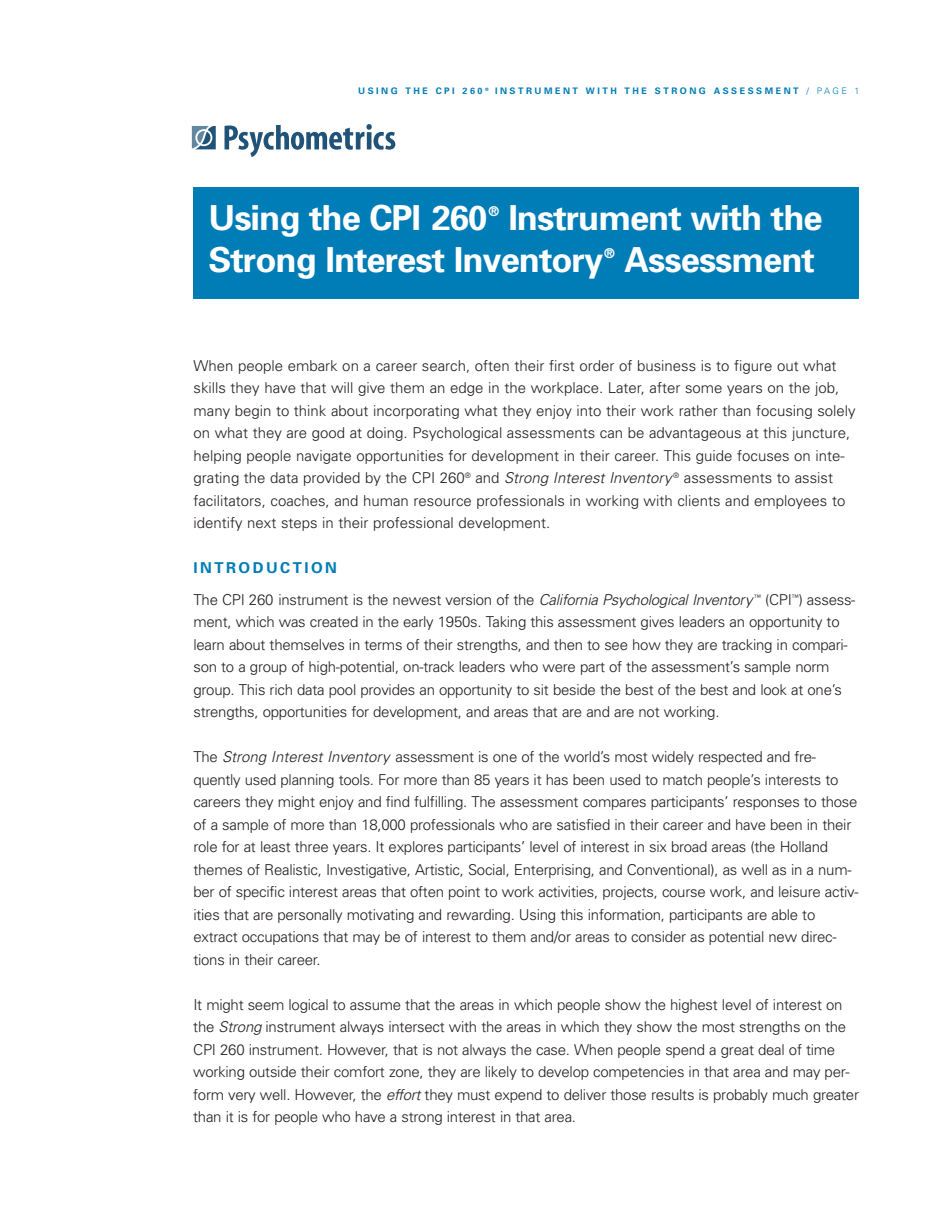
<style>
.page{position:relative;width:945px;height:1215px;background:#fff}
.page>*{position:absolute;margin:0;border:0;box-sizing:border-box;transform-origin:0 0}
.t1{font:700 34.5px/42px "Univers";letter-spacing:-.03em;color:#fff}
.t2{font:300 15px/22.5px "Univers";letter-spacing:-.015em;color:#231f20}
.t3{font:700 13.5px "Univers";color:#fff}
.t4{font:700 9px "Univers";letter-spacing:.28em;color:#007cb6}
.s1{font-weight:300}
.s2{font-style:italic}
.s3{font-weight:700;color:#007cb6}
</style>
<div class="page">
<div style="left:194px;top:188px;width:666px;height:111px;background:#007cb6"></div>
<svg style="left:225px;top:124px;width:170px;height:33px"></svg>
<svg style="left:192px;top:126px;width:24px;height:23px"></svg>
<p class="t4" style="left:358px;top:88px;width:503px">USING THE CPI 260 <sup>®</sup> INSTRUMENT WITH THE STRONG ASSESSMENT <span class="s1">/ PAGE 1</span></p>
<h1 class="t1" style="left:208px;top:200px;width:280px">Using the CPI 260</h1>
<p class="t3" style="left:488px;top:206px;width:12px">®</p>
<h1 class="t1" style="left:208px;top:200px;width:616px;text-indent:300px">Instrument with the<br>Strong Interest Inventory</h1>
<p class="t3" style="left:604px;top:248px;width:12px">®</p>
<h1 class="t1" style="left:624px;top:242px;width:192px">Assessment</h1>
<p class="t2" style="left:193px;top:356px;width:664px">When people embark on a career search, often their first order of business is to figure out what skills they have that will give them an edge in the workplace. Later, after some years on the job, many begin to think about incorporating what they enjoy into their work rather than focusing solely on what they are good at doing. Psychological assessments can be advantageous at this juncture, helping people navigate opportunities for development in their career. This guide focuses on inte&shy;grating the data provided by the CPI 260<sup>®</sup> and <span class="s2">Strong Interest Inventory</span> <sup>®</sup> assessments to assist facilitators, coaches, and human resource professionals in working with clients and employees to identify next steps in their professional development.</p>
<p class="t2" style="left:193px;top:554px;width:663px;line-height:31.5px"><span class="s3">INTRODUCTION<br></span>The CPI 260 instrument is the newest version of the <span class="s2">California Psychological Inventory</span> <sup>™</sup> (CPI<sup>™</sup>) assess-</p>
<p class="t2" style="left:193px;top:612px;width:656px">ment, which was created in the early 1950s. Taking this assessment gives leaders an opportunity to learn about themselves in terms of their strengths, and then to see how they are tracking in compari&shy;son to a group of high-potential, on-track leaders who were part of the assessment’s sample norm group. This rich data pool provides an opportunity to sit beside the best of the best and look at one’s strengths, opportunities for development, and areas that are and are not working.</p>
<p class="t2" style="left:193px;top:747px;width:667px">The <span class="s2">Strong Interest Inventory</span> assessment is one of the world’s most widely respected and fre&shy;quently used planning tools. For more than 85 years it has been used to match people’s interests to careers they might enjoy and find fulfilling. The assessment compares participants’ responses to those of a sample of more than 18,000 professionals who are satisfied in their career and have been in their role for at least three years. It explores participants’ level of interest in six broad areas (the Holland themes of Realistic, Investigative, Artistic, Social, Enterprising, and Conventional), as well as in a num&shy;ber of specific interest areas that often point to work activities, projects, course work, and leisure activ&shy;ities that are personally motivating and rewarding. Using this information, participants are able to extract occupations that may be of interest to them and/or areas to consider as potential new direc&shy;tions in their career.</p>
<p class="t2" style="left:193px;top:995px;width:667px">It might seem logical to assume that the areas in which people show the highest level of interest on the <span class="s2">Strong</span> instrument always intersect with the areas in which they show the most strengths on the CPI 260 instrument. However, that is not always the case. When people spend a great deal of time working outside their comfort zone, they are likely to develop competencies in that area and may per&shy;form very well. However, the <span class="s2">effort</span> they must expend to deliver those results is probably much greater than it is for people who have a strong interest in that area.</p>
</div>
